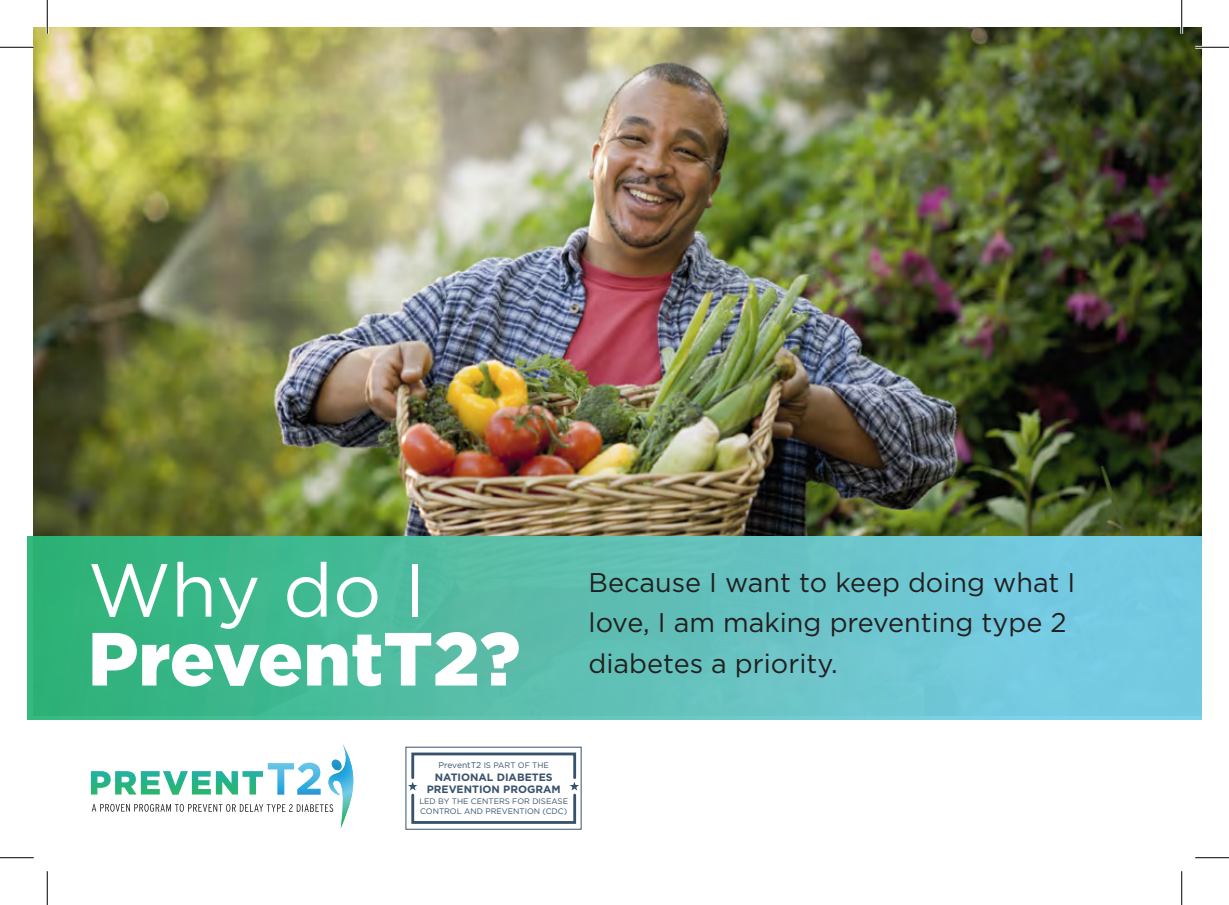
<style>
.page{position:relative;width:1229px;height:905px;background:#fff}
.page>*{position:absolute;margin:0;border:0;box-sizing:border-box;transform-origin:0 0}
.t1{font:900 75.15px/68.9px "Gotham";color:#fff}
.t2{font:27px/40.5px "Gotham";color:#231f20}
.t3{font:700 10.58px/11.9px "Gotham";color:#38526b;text-align:center}
.t4{font:7.88px/9.7px "Gotham";color:#38526b}
.s1{font-weight:400}
.s2{font-size:8.55px}
</style>
<div class="page">
<img style="left:33px;top:27px;width:1169px;height:509px">
<div style="left:27px;top:536px;width:1175px;height:183px;background:linear-gradient(to right,#32b277,#81cdee)"></div>
<svg style="left:91px;top:744px;width:263px;height:84px"></svg>
<svg style="left:408px;top:752px;width:171px;height:72px"></svg>
<hr style="left:0;top:46px;width:34px;height:3px;background:#fff">
<hr style="left:1195px;top:46px;width:33px;height:3px;background:#fff">
<hr style="left:46px;top:0;width:3px;height:34px;background:#fff">
<hr style="left:1180px;top:0;width:3px;height:34px;background:#fff">
<hr style="left:0;top:47px;width:34px;height:1px;background:#000">
<hr style="left:1195px;top:47px;width:33px;height:1px;background:#000">
<hr style="left:0;top:857px;width:34px;height:1px;background:#000">
<hr style="left:1195px;top:857px;width:33px;height:1px;background:#000">
<hr style="left:47px;top:0;width:1px;height:34px;background:#000">
<hr style="left:47px;top:871px;width:1px;height:33px;background:#000">
<hr style="left:1181px;top:0;width:1px;height:34px;background:#000">
<hr style="left:1181px;top:871px;width:1px;height:33px;background:#000">
<h1 class="t1" style="left:88px;top:553px;width:434px"><span class="s1">Why do I<br></span>PreventT2?</h1>
<p class="t2" style="left:588px;top:561px;width:488px">Because I want to keep doing what I love, I am making preventing type 2 diabetes a priority.</p>
<p class="t4" style="left:438px;top:760px;width:112px"><span class="s2">PreventT2</span> IS PART OF THE</p>
<p class="t3" style="left:427px;top:770px;width:135px">NATIONAL DIABETES<br>PREVENTION PROGRAM</p>
<p class="t4" style="left:419px;top:796px;width:150px">LED BY THE CENTERS FOR DISEASE<br>CONTROL AND PREVENTION (CDC)</p>
</div>
